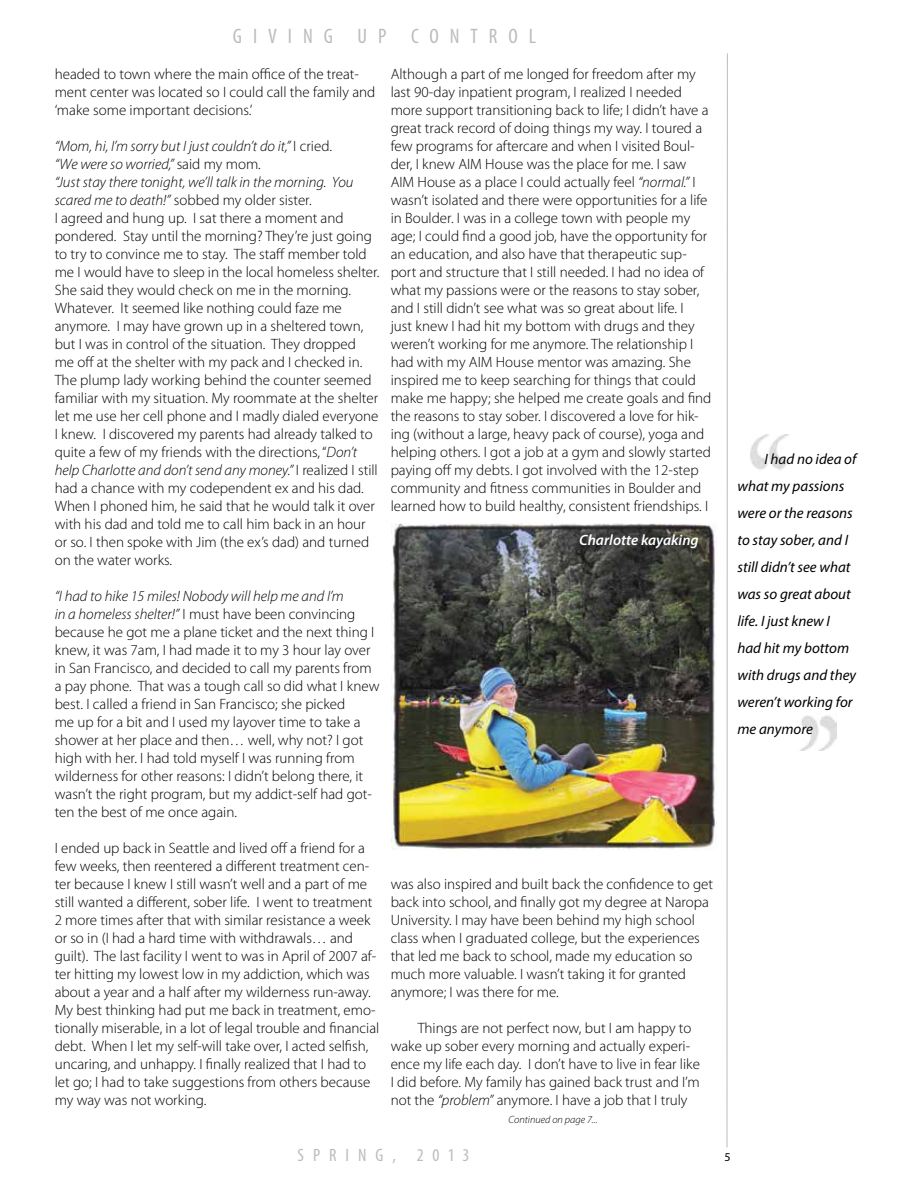
<style>
.page{position:relative;width:918px;height:1188px;background:#fff}
.page>*{position:absolute;margin:0;border:0;box-sizing:border-box;transform-origin:0 0}
.t1{font:condensed 21px "Myriad Pro";letter-spacing:.52em;color:#babcbe}
.t2{font:condensed 18px "Myriad Pro";letter-spacing:.5em;color:#babcbe}
.t3{font:300 15px/18px "Myriad Pro";color:#000}
.t4{font:italic 15px/27px "Myriad Pro";color:#000}
.t5{font:italic 600 15px "Myriad Pro";color:#fff}
.t6{font:12px "Myriad Pro";color:#000}
.t7{font:italic 300 10.5px "Myriad Pro";color:#000}
.s1{font-style:italic}
</style>
<div class="page">
<hr style="left:727px;top:53px;width:1px;height:1095px;background:#babcbe">
<img style="left:392px;top:524px;width:325px;height:326px">
<img style="left:800px;top:715px;width:37px;height:35px">
<img style="left:751px;top:434px;width:38px;height:37px">
<h1 class="t1" style="left:233px;top:23px;width:304px">GIVING UP CONTROL</h1>
<p class="t3" style="left:55px;top:65px;width:322px">headed to town where the main office of the treat&shy;ment center was located so I could call the family and ‘make some important decisions.’</p>
<p class="t3" style="left:55px;top:137px;width:326px"><span class="s1">“Mom, hi, I’m sorry but I just couldn’t do it,”</span> I cried.<br><span class="s1">“We were so worried,”</span> said my mom.<br><span class="s1">“Just stay there tonight, we’ll talk in the morning. You scared me to death!”</span> sobbed my older sister.<br>I agreed and hung up. I sat there a moment and pondered. Stay until the morning? They’re just going to try to convince me to stay. The staff member told me I would have to sleep in the local homeless shelter.<br>She said they would check on me in the morning.<br>Whatever. It seemed like nothing could faze me anymore. I may have grown up in a sheltered town, but I was in control of the situation. They dropped<br>me off at the shelter with my pack and I checked in.<br>The plump lady working behind the counter seemed familiar with my situation. My roommate at the shelter let me use her cell phone and I madly dialed everyone I knew. I discovered my parents had already talked to quite a few of my friends with the directions, “<span class="s1">Don’t help Charlotte and don’t send any money.”</span> I realized I still had a chance with my codependent ex and his dad.<br>When I phoned him, he said that he would talk it over with his dad and told me to call him back in an hour or so. I then spoke with Jim (the ex’s dad) and turned on the water works.</p>
<p class="t3" style="left:55px;top:587px;width:326px"><span class="s1">“I had to hike 15 miles! Nobody will help me and I’m<br>in a homeless shelter!”</span> I must have been convincing because he got me a plane ticket and the next thing I knew, it was 7am, I had made it to my 3 hour lay over in San Francisco, and decided to call my parents from a pay phone. That was a tough call so did what I knew best. I called a friend in San Francisco; she picked<br>me up for a bit and I used my layover time to take a shower at her place and then… well, why not? I got high with her. I had told myself I was running from wilderness for other reasons: I didn’t belong there, it wasn’t the right program, but my addict-self had got&shy;ten the best of me once again.</p>
<p class="t3" style="left:55px;top:839px;width:326px">I ended up back in Seattle and lived off a friend for a few weeks, then reentered a different treatment cen&shy;ter because I knew I still wasn’t well and a part of me still wanted a different, sober life. I went to treatment 2 more times after that with similar resistance a week or so in (I had a hard time with withdrawals… and guilt). The last facility I went to was in April of 2007 af&shy;ter hitting my lowest low in my addiction, which was about a year and a half after my wilderness run-away.<br>My best thinking had put me back in treatment, emo&shy;tionally miserable, in a lot of legal trouble and financial debt. When I let my self-will take over, I acted selfish, uncaring, and unhappy. I finally realized that I had to let go; I had to take suggestions from others because my way was not working.</p>
<p class="t3" style="left:391px;top:65px;width:322px">Although a part of me longed for freedom after my last 90-day inpatient program, I realized I needed more support transitioning back to life; I didn’t have a great track record of doing things my way. I toured a few programs for aftercare and when I visited Boul&shy;der, I knew AIM House was the place for me. I saw AIM House as a place I could actually feel <span class="s1">“normal.”</span> I wasn’t isolated and there were opportunities for a life in Boulder. I was in a college town with people my age; I could find a good job, have the opportunity for an education, and also have that therapeutic sup&shy;port and structure that I still needed. I had no idea of what my passions were or the reasons to stay sober, and I still didn’t see what was so great about life. I<br>just knew I had hit my bottom with drugs and they weren’t working for me anymore. The relationship I had with my AIM House mentor was amazing. She inspired me to keep searching for things that could make me happy; she helped me create goals and find the reasons to stay sober. I discovered a love for hik&shy;ing (without a large, heavy pack of course), yoga and helping others. I got a job at a gym and slowly started paying off my debts. I got involved with the 12-step community and fitness communities in Boulder and learned how to build healthy, consistent friendships. I</p>
<p class="t5" style="left:579px;top:530px;width:121px">Charlotte kayaking</p>
<p class="t3" style="left:391px;top:875px;width:324px">was also inspired and built back the confidence to get back into school, and finally got my degree at Naropa University. I may have been behind my high school class when I graduated college, but the experiences that led me back to school, made my education so much more valuable. I wasn’t taking it for granted anymore; I was there for me.</p>
<p class="t3" style="left:391px;top:1019px;width:311px;text-indent:27px">Things are not perfect now, but I am happy to wake up sober every morning and actually experi&shy;ence my life each day. I don’t have to live in fear like I did before. My family has gained back trust and I’m not the <span class="s1">“problem”</span> anymore. I have a job that I truly</p>
<p class="t7" style="left:509px;top:1114px;width:91px">Continued on page 7...</p>
<p class="t4" style="left:737px;top:445px;width:120px;text-indent:27px">I had no idea of what my passions were or the reasons to stay sober, and I still didn’t see what was so great about life. I just knew I had hit my bottom with drugs and they weren’t working for me anymore</p>
<p class="t2" style="left:298px;top:1144px;width:173px">SPRING, 2013</p>
<p class="t6" style="left:724px;top:1150px;width:8px">5</p>
</div>
